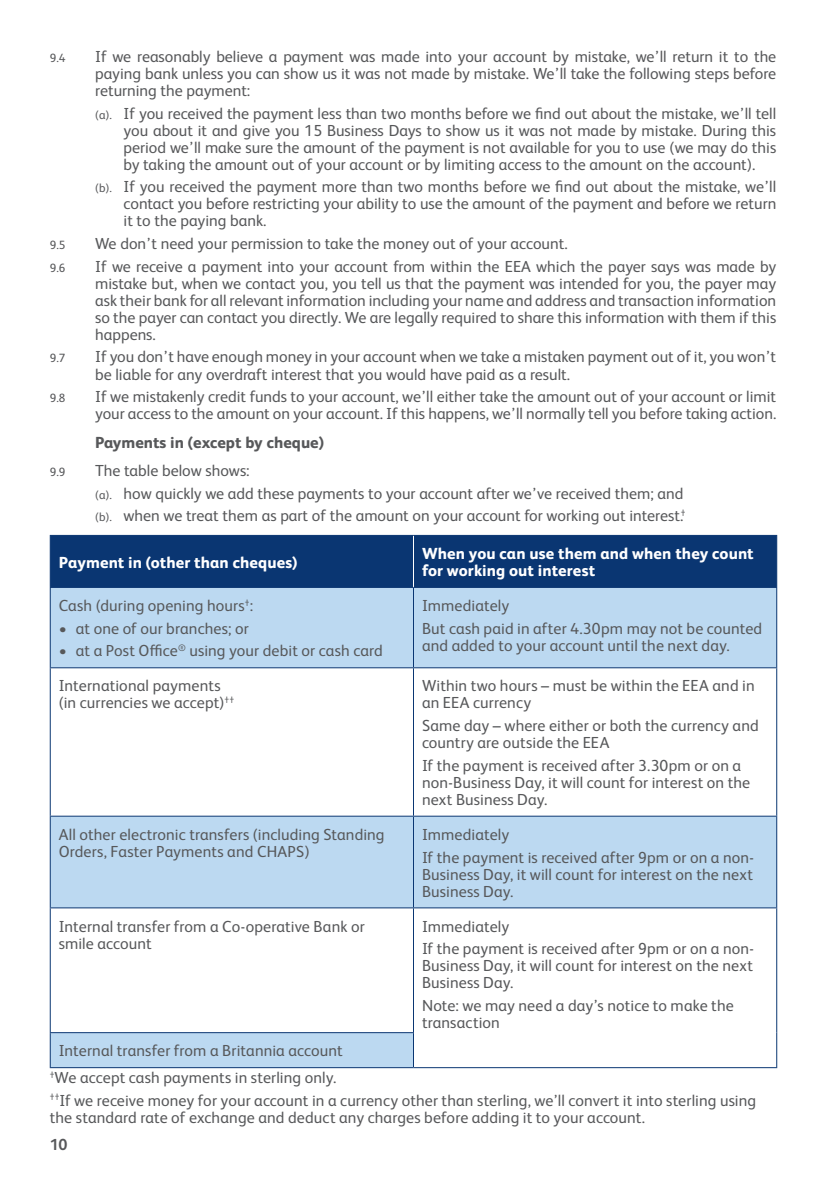
<style>
.page{position:relative;width:826px;height:1177px;background:#fff}
.page>*{position:absolute;margin:0;border:0;box-sizing:border-box;transform-origin:0 0}
.Section_Text_Copy{font:16px/17px "Coop Bank";color:#57585a;text-align:justify}
.Generic_Table_Copy{font:16px/17px "Coop Bank";letter-spacing:.01em;color:#57585a}
.Generic_Table_title{font:800 16px/17px "Coop Bank";letter-spacing:.005em;color:#fff}
.Section_Title_Sub_Head{font:800 16px "Coop Bank";color:#57585a}
.t1{font:700 16px "Coop Bank";color:#57585a}
.t2{font:12px "Coop Bank";color:#57585a}
.s1{font-size:12px}
</style>
<div class="page">
<div style="left:51px;top:536px;width:724px;height:51px;background:#0a3672"></div>
<div style="left:51px;top:588px;width:724px;height:79px;background:#bcd9f1"></div>
<svg style="left:51px;top:668px;width:724px;height:399px"></svg>
<hr style="left:413px;top:588px;width:1px;height:79px;background:#0a3672">
<hr style="left:413px;top:668px;width:1px;height:147px;background:#0a3672">
<hr style="left:413px;top:816px;width:1px;height:91px;background:#0a3672">
<hr style="left:413px;top:908px;width:1px;height:124px;background:#0a3672">
<hr style="left:413px;top:1067px;width:363px;height:1px;background:#0a3672">
<hr style="left:50px;top:535px;width:363px;height:1px;background:#0a3672">
<hr style="left:50px;top:536px;width:1px;height:51px;background:#0a3672">
<hr style="left:413px;top:535px;width:363px;height:1px;background:#0a3672">
<hr style="left:775px;top:536px;width:1px;height:51px;background:#0a3672">
<hr style="left:50px;top:587px;width:363px;height:1px;background:#0a3672">
<hr style="left:50px;top:588px;width:1px;height:79px;background:#0a3672">
<hr style="left:413px;top:587px;width:363px;height:1px;background:#0a3672">
<hr style="left:775px;top:588px;width:1px;height:79px;background:#0a3672">
<hr style="left:50px;top:667px;width:363px;height:1px;background:#0a3672">
<hr style="left:50px;top:668px;width:1px;height:147px;background:#0a3672">
<hr style="left:413px;top:667px;width:363px;height:1px;background:#0a3672">
<hr style="left:775px;top:668px;width:1px;height:147px;background:#0a3672">
<hr style="left:50px;top:815px;width:363px;height:1px;background:#0a3672">
<hr style="left:50px;top:816px;width:1px;height:91px;background:#0a3672">
<hr style="left:413px;top:815px;width:363px;height:1px;background:#0a3672">
<hr style="left:775px;top:816px;width:1px;height:91px;background:#0a3672">
<hr style="left:50px;top:907px;width:363px;height:1px;background:#0a3672">
<hr style="left:50px;top:908px;width:1px;height:124px;background:#0a3672">
<hr style="left:413px;top:907px;width:363px;height:1px;background:#0a3672">
<hr style="left:775px;top:908px;width:1px;height:124px;background:#0a3672">
<hr style="left:775px;top:1032px;width:1px;height:35px;background:#0a3672">
<hr style="left:50px;top:1032px;width:364px;height:1px;background:#0a3672">
<hr style="left:50px;top:1033px;width:1px;height:34px;background:#0a3672">
<hr style="left:413px;top:1033px;width:1px;height:34px;background:#0a3672">
<hr style="left:50px;top:1067px;width:363px;height:1px;background:#0a3672">
<hr style="left:413px;top:536px;width:1px;height:51px;background:#fff">
<p class="t2" style="left:50px;top:50px;width:17px">9.4</p>
<p class="Section_Text_Copy" style="left:95px;top:47px;width:682px">If we reasonably believe a payment was made into your account by mistake, we’ll return it to the paying bank unless you can show us it was not made by mistake. We’ll take the following steps before returning the payment:</p>
<p class="Section_Text_Copy" style="left:123px;top:104px;width:654px;text-indent:-28px"><span class="s1">(a).</span> If you received the payment less than two months before we find out about the mistake, we’ll tell you about it and give you 15 Business Days to show us it was not made by mistake. During this period we’ll make sure the amount of the payment is not available for you to use (we may do this by taking the amount out of your account or by limiting access to the amount on the account).</p>
<p class="Section_Text_Copy" style="left:123px;top:178px;width:654px;text-indent:-28px"><span class="s1">(b).</span> If you received the payment more than two months before we find out about the mistake, we’ll contact you before restricting your ability to use the amount of the payment and before we return it to the paying bank.</p>
<p class="t2" style="left:50px;top:237px;width:17px">9.5</p>
<p class="Section_Text_Copy" style="left:95px;top:234px;width:473px">We don’t need your permission to take the money out of your account.</p>
<p class="t2" style="left:50px;top:260px;width:17px">9.6</p>
<p class="Section_Text_Copy" style="left:95px;top:257px;width:682px">If we receive a payment into your account from within the EEA which the payer says was made by mistake but, when we contact you, you tell us that the payment was intended for you, the payer may ask their bank for all relevant information including your name and address and transaction information so the payer can contact you directly. We are legally required to share this information with them if this happens.</p>
<p class="t2" style="left:50px;top:350px;width:17px">9.7</p>
<p class="Section_Text_Copy" style="left:95px;top:348px;width:682px">If you don’t have enough money in your account when we take a mistaken payment out of it, you won’t be liable for any overdraft interest that you would have paid as a result.</p>
<p class="t2" style="left:50px;top:390px;width:17px">9.8</p>
<p class="Section_Text_Copy" style="left:95px;top:387px;width:682px">If we mistakenly credit funds to your account, we’ll either take the amount out of your account or limit your access to the amount on your account. If this happens, we’ll normally tell you before taking action.</p>
<p class="Section_Title_Sub_Head" style="left:95px;top:430px;width:230px">Payments in (except by cheque)</p>
<p class="t2" style="left:50px;top:464px;width:17px">9.9</p>
<p class="Section_Text_Copy" style="left:95px;top:461px;width:156px">The table below shows:</p>
<p class="Section_Text_Copy" style="left:95px;top:484px;width:589px"><span class="s1">(a).</span> how quickly we add these payments to your account after we’ve received them; and</p>
<p class="Section_Text_Copy" style="left:95px;top:506px;width:591px"><span class="s1">(b).</span> when we treat them as part of the amount on your account for working out interest.<sup>†</sup></p>
<p class="Generic_Table_title" style="left:59px;top:553px;width:240px">Payment in (other than cheques)</p>
<p class="Generic_Table_title" style="left:422px;top:544px;width:333px">When you can use them and when they count for working out interest</p>
<p class="Generic_Table_Copy" style="left:59px;top:596px;width:196px">Cash (during opening hours<sup>†</sup>:</p>
<p class="Section_Text_Copy" style="left:59px;top:619px;width:191px">• at one of our branches; or</p>
<p class="Section_Text_Copy" style="left:59px;top:641px;width:325px">• at a Post Office<sup>®</sup> using your debit or cash card</p>
<p class="Generic_Table_Copy" style="left:422px;top:596px;width:89px">Immediately</p>
<p class="Generic_Table_Copy" style="left:422px;top:619px;width:341px">But cash paid in after 4.30pm may not be counted and added to your account until the next day.</p>
<p class="Generic_Table_Copy" style="left:59px;top:676px;width:177px">International payments (in currencies we accept)<sup>††</sup></p>
<p class="Generic_Table_Copy" style="left:422px;top:676px;width:334px">Within two hours – must be within the EEA and in an EEA currency</p>
<p class="Generic_Table_Copy" style="left:422px;top:716px;width:338px">Same day – where either or both the currency and country are outside the EEA</p>
<p class="Generic_Table_Copy" style="left:422px;top:756px;width:329px">If the payment is received after 3.30pm or on a non-Business Day, it will count for interest on the next Business Day.</p>
<p class="Generic_Table_Copy" style="left:59px;top:825px;width:327px">All other electronic transfers (including Standing<br>Orders, Faster Payments and CHAPS)</p>
<p class="Generic_Table_Copy" style="left:422px;top:825px;width:89px">Immediately</p>
<p class="Generic_Table_Copy" style="left:422px;top:847px;width:333px;text-align:justify">If the payment is received after 9pm or on a non-Business Day, it will count for interest on the next Business Day.</p>
<p class="Generic_Table_Copy" style="left:59px;top:916px;width:307px">Internal transfer from a Co-operative Bank or smile account</p>
<p class="Generic_Table_Copy" style="left:422px;top:916px;width:89px">Immediately</p>
<p class="Generic_Table_Copy" style="left:422px;top:939px;width:333px;text-align:justify">If the payment is received after 9pm or on a non-Business Day, it will count for interest on the next Business Day.</p>
<p class="Generic_Table_Copy" style="left:422px;top:996px;width:313px">Note: we may need a day’s notice to make the transaction</p>
<p class="Generic_Table_Copy" style="left:59px;top:1041px;width:285px">Internal transfer from a Britannia account</p>
<p class="Section_Text_Copy" style="left:50px;top:1068px;width:288px"><sup>†</sup>We accept cash payments in sterling only.</p>
<p class="Section_Text_Copy" style="left:50px;top:1090px;width:707px"><sup>††</sup>If we receive money for your account in a currency other than sterling, we’ll convert it into sterling using the standard rate of exchange and deduct any charges before adding it to your account.</p>
<p class="t1" style="left:50px;top:1133px;width:19px">10</p>
</div>
